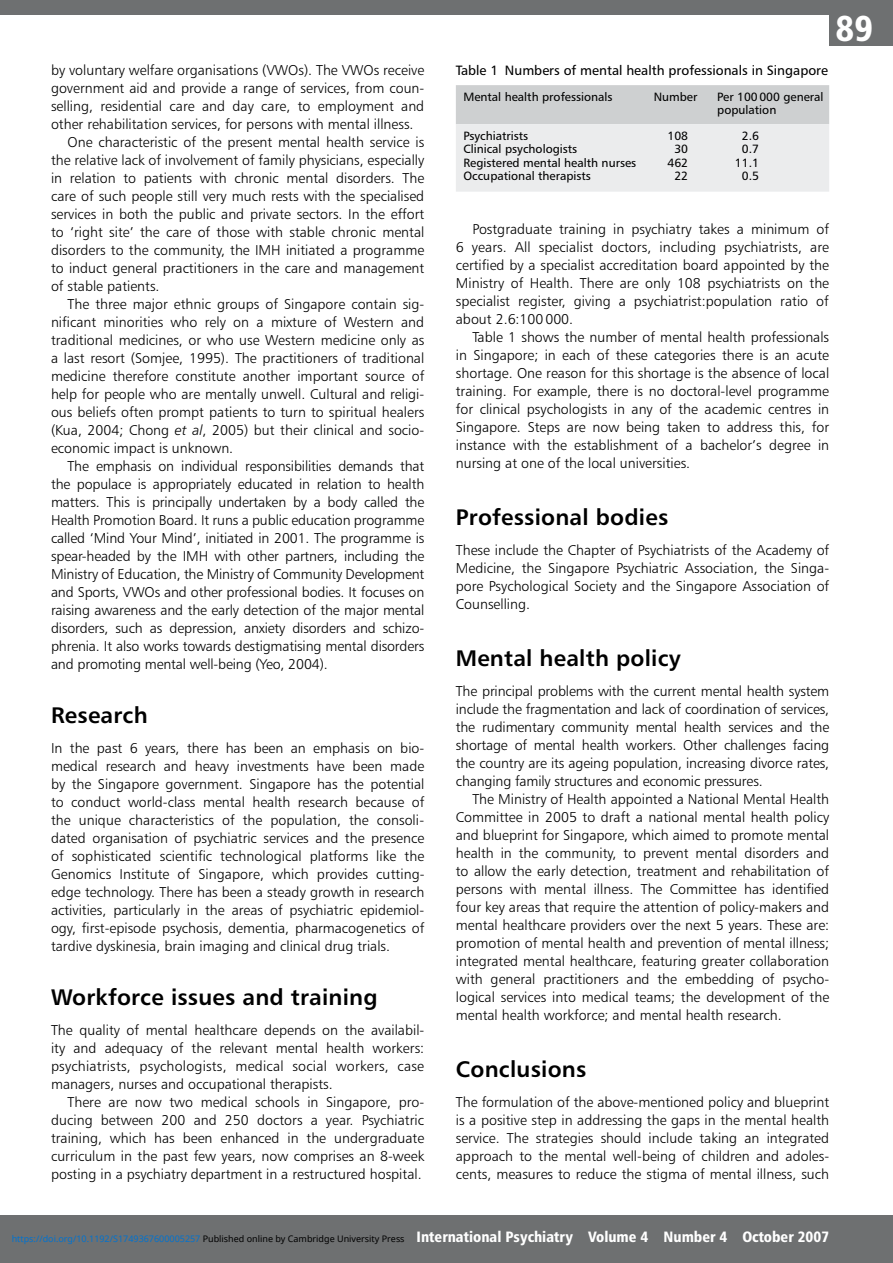
<style>
.page{position:relative;width:893px;height:1263px;background:#fff}
.page>*{position:absolute;margin:0;border:0;box-sizing:border-box;transform-origin:0 0}
.t1{font:36px "Humanist 777 BT Black Condensed B";color:#fff}
.t2{font:22.5px "Humanist 777 BT Bold B";letter-spacing:.01em;color:#000}
.t3{font:15px "Humanist 777 BT Black Condensed B";color:#fff}
.t4{font:14.25px/18px "Humanist 777 BT Light B";color:#000;text-align:justify}
.t5{font:13.5px "Humanist 777 BT Roman B";color:#000}
.t6{font:12px/13.5px "Humanist 777 BT Roman B";color:#000}
.t7{font:9px "Noto Sans";color:#0172cf}
.s1{font-family:"Humanist 777 BT Light Italic B"}
.s2{color:#000}
</style>
<div class="page">
<div style="left:0;top:1215px;width:893px;height:48px;background:#6e7071"></div>
<div style="left:829px;top:0;width:64px;height:46px;background:#6e7071"></div>
<div style="left:0;top:0;width:893px;height:15px;background:#6e7071"></div>
<svg style="left:456px;top:85px;width:373px;height:107px;background:#e0e1e2"></svg>
<p class="t4" style="left:51px;top:60px;width:375px">by voluntary welfare organisations (VWOs). The VWOs receive</p>
<p class="t4" style="left:51px;top:78px;width:375px">government aid and provide a range of services, from coun-</p>
<p class="t4" style="left:51px;top:96px;width:375px">selling, residential care and day care, to employ-ment and</p>
<p class="t4" style="left:51px;top:114px;width:364px">other rehabilitation services, for persons with mental illness.</p>
<p class="t4" style="left:68px;top:132px;width:358px">One characteristic of the present mental health service is</p>
<p class="t4" style="left:51px;top:150px;width:375px">the relative lack of involvement of family physicians, especially</p>
<p class="t4" style="left:51px;top:168px;width:375px">in relation to patients with chronic mental disorders. The</p>
<p class="t4" style="left:51px;top:186px;width:375px">care of such people still very much rests with the specialised</p>
<p class="t4" style="left:51px;top:204px;width:375px">services in both the public and private sectors. In the effort</p>
<p class="t4" style="left:51px;top:222px;width:375px">to ‘right site’ the care of those with stable chronic mental</p>
<p class="t4" style="left:51px;top:240px;width:375px">disorders to the community, the IMH initiated a programme</p>
<p class="t4" style="left:51px;top:258px;width:375px">to induct general practitioners in the care and management</p>
<p class="t4" style="left:51px;top:276px;width:110px">of stable patients.</p>
<p class="t4" style="left:68px;top:294px;width:358px">The three major ethnic groups of Singapore contain sig-</p>
<p class="t4" style="left:51px;top:312px;width:375px">nificant minorities who rely on a mixture of Western and</p>
<p class="t4" style="left:51px;top:330px;width:375px">traditional medicines, or who use Western medicine only as</p>
<p class="t4" style="left:51px;top:348px;width:375px">a last resort (Somjee, 1995). The practitioners of traditional</p>
<p class="t4" style="left:51px;top:366px;width:375px">medicine therefore constitute another important source of</p>
<p class="t4" style="left:51px;top:384px;width:373px">help for people who are mentally unwell. Cultural and religi-</p>
<p class="t4" style="left:51px;top:402px;width:375px">ous beliefs often prompt patients to turn to spiritual healers</p>
<p class="t4" style="left:51px;top:420px;width:373px">(Kua, 2004; Chong <span class="s1">et al</span>, 2005) but their clinical and socio-</p>
<p class="t4" style="left:51px;top:438px;width:184px">economic impact is unknown.</p>
<p class="t4" style="left:68px;top:456px;width:358px">The emphasis on individual responsibilities demands that</p>
<p class="t4" style="left:51px;top:474px;width:375px">the populace is appropriately educated in relation to health</p>
<p class="t4" style="left:51px;top:492px;width:375px">matters. This is principally undertaken by a body called the</p>
<p class="t4" style="left:51px;top:510px;width:375px">Health Promotion Board. It runs a public education program- me</p>
<p class="t4" style="left:51px;top:528px;width:375px">called ‘Mind Your Mind’, initiated in 2001. The programme is</p>
<p class="t4" style="left:51px;top:546px;width:375px">spear-headed by the IMH with other partners, including the</p>
<p class="t4" style="left:51px;top:564px;width:375px">Ministry of Education, the Ministry of Com- munity Development</p>
<p class="t4" style="left:51px;top:582px;width:375px">and Sports, VWOs and other professional bodies. It focuses on</p>
<p class="t4" style="left:51px;top:600px;width:375px">raising awareness and the early detection of the major mental</p>
<p class="t4" style="left:51px;top:618px;width:375px">disorders, such as depression, anxiety disorders and schizo-</p>
<p class="t4" style="left:51px;top:636px;width:375px">phrenia. It also works towards destigmatising mental disorders</p>
<p class="t4" style="left:51px;top:654px;width:278px">and promoting mental well-being (Yeo, 2004).</p>
<h2 class="t2" style="left:51px;top:701px;width:98px">Research</h2>
<p class="t4" style="left:51px;top:738px;width:375px">In the past 6 years, there has been an emphasis on bio&shy;medical research and heavy investments have been made by the Singa- pore government. Singapore has the potential to conduct world-class mental health research because of the unique characteristics of the population, the consoli&shy;dated organisation of psychiatric services and the presence of sophisticated scientific technological platforms like the Genomics Institute of Singapore, which provides cutting&shy;edge technology. There has been a steady growth in research activities, particularly in the areas of psychiatric epidemiol&shy;ogy, first-episode psychosis, dementia, pharmacogenetics of tardive dyskinesia, brain imaging and clinical drug trials.</p>
<h2 class="t2" style="left:51px;top:983px;width:328px">Workforce issues and training</h2>
<p class="t4" style="left:51px;top:1020px;width:375px">The quality of mental healthcare depends on the availabil&shy;ity and adequacy of the relevant mental health workers: psy-chiatrists, psychologists, medical social workers, case managers, nurses and occupational therapists.</p>
<p class="t4" style="left:51px;top:1092px;width:375px;text-indent:17px">There are now two medical schools in Singapore, pro&shy;ducing between 200 and 250 doctors a year. Psychiatric training, which has been enhanced in the undergraduate curriculum in the past few years, now comprises an 8-week posting in a psychiatry department in a restructured hospital.</p>
<h1 class="t1" style="left:836px;top:6px;width:39px">89</h1>
<p class="t5" style="left:456px;top:62px;width:374px">Table 1 Numbers of mental health professionals in Singapore</p>
<p class="t6" style="left:463px;top:90px;width:151px">Mental health professionals</p>
<p class="t6" style="left:654px;top:90px;width:45px">Number</p>
<p class="t6" style="left:717px;top:90px;width:108px">Per 100000 general population</p>
<p class="t6" style="left:463px;top:129px;width:66px">Psychiatrists</p>
<p class="t6" style="left:667px;top:129px;width:22px">108</p>
<p class="t6" style="left:742px;top:129px;width:19px">2.6</p>
<p class="t6" style="left:463px;top:142px;width:115px">Clinical psychologists</p>
<p class="t6" style="left:674px;top:142px;width:15px">30</p>
<p class="t6" style="left:742px;top:142px;width:19px">0.7</p>
<p class="t6" style="left:463px;top:156px;width:174px">Registered mental health nurses</p>
<p class="t6" style="left:667px;top:156px;width:22px">462</p>
<p class="t6" style="left:735px;top:156px;width:26px">11.1</p>
<p class="t6" style="left:463px;top:169px;width:129px">Occupational therapists</p>
<p class="t6" style="left:674px;top:169px;width:15px">22</p>
<p class="t6" style="left:742px;top:169px;width:19px">0.5</p>
<p class="t4" style="left:456px;top:220px;width:375px;text-indent:16px">Postgraduate training in psychiatry takes a minimum of 6 years. All specialist doctors, including psychiatrists, are certified by a specialist accreditation board appointed by the Ministry of Health. There are only 108 psychiatrists on the specialist register, giving a psychiatrist:population ratio of about 2.6:100000.</p>
<p class="t4" style="left:456px;top:328px;width:375px;text-indent:17px">Table 1 shows the number of mental health pro-fessionals in Singapore; in each of these categories there is an acute shortage. One reason for this shortage is the absence of local training. For example, there is no doctoral-level programme for clinical psychologists in any of the academic centres in Singapore. Steps are now being taken to address this, for instance with the establishment of a bachelor’s degree in nursing at one of the local universities.</p>
<h2 class="t2" style="left:456px;top:503px;width:214px">Professional bodies</h2>
<p class="t4" style="left:456px;top:541px;width:375px">These include the Chapter of Psychiatrists of the Academy of Medicine, the Singapore Psychiatric Association, the Singa&shy;pore Psycho-logical Society and the Singapore Association of Counselling.</p>
<h2 class="t2" style="left:456px;top:644px;width:226px">Mental health policy</h2>
<p class="t4" style="left:456px;top:682px;width:375px">The principal problems with the current mental health system include the fragmentation and lack of coordination of services, the rudimentary community mental health services and the shortage of mental health workers. Other challenges facing the country are its ageing population, increasing divorce rates, changing family structures and economic pressures.</p>
<p class="t4" style="left:456px;top:790px;width:375px;text-indent:17px">The Ministry of Health appointed a National Mental Health Committee in 2005 to draft a national mental health policy and blueprint for Singapore, which aimed to promote mental health in the community, to prevent mental disorders and to allow the early detection, treatment and rehabilitation of persons with mental illness. The Committee has identified four key areas that require the attention of policy-makers and mental healthcare pro-viders over the next 5 years. These are: promotion of mental health and prevention of mental illness; integrated mental healthcare, featuring greater collaboration with general practitioners and the embedding of psycho&shy;logical services into medical teams; the development of the mental health workforce; and mental health research.</p>
<h2 class="t2" style="left:456px;top:1055px;width:132px">Conclusions</h2>
<p class="t4" style="left:456px;top:1093px;width:375px">The formulation of the above-mentioned policy and blueprint is a positive step in addressing the gaps in the mental health service. The strategies should include taking an integrated approach to the mental well-being of children and adoles&shy;cents, measures to reduce the stigma of mental illness, such</p>
<p class="t7" style="left:12px;top:1232px;width:394px">https://doi.org/10.1192/S1749367600005257 <span class="s2">Published online by Cambridge University Press</span></p>
<p class="t3" style="left:417px;top:1227px;width:414px">International Psychiatry Volume 4 Number 4 October 2007</p>
</div>
